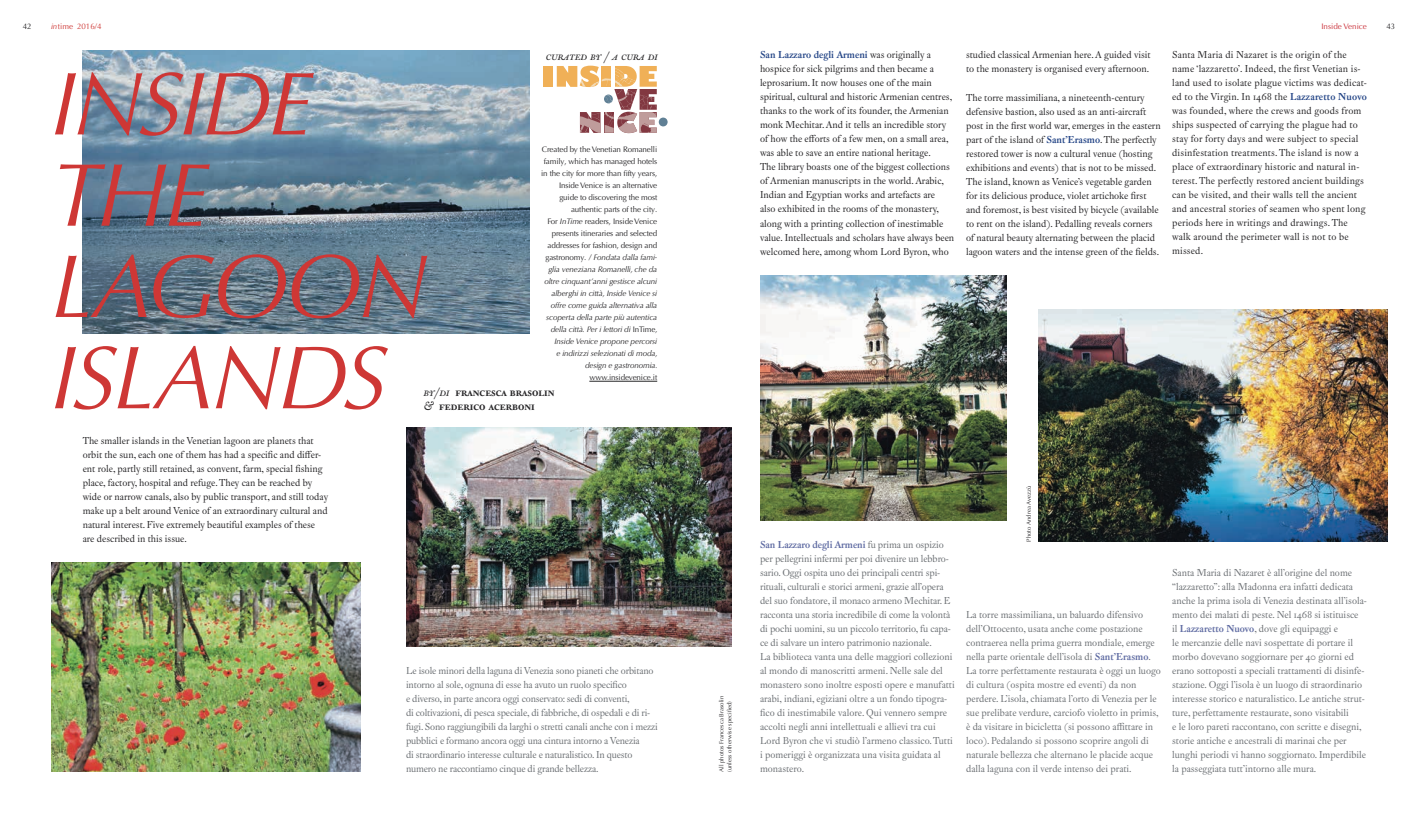
<style>
.page{position:relative;width:1418px;height:823px;background:#fff}
.page>*{position:absolute;margin:0;border:0;box-sizing:border-box;transform-origin:0 0}
.t1{font:italic 90px/91.2px "Optima";letter-spacing:-.04em;color:#ce3735}
.t2{font:700 12px/14px "Fleischman BT Pro";color:#262527}
.t3{font:italic 12px "Fleischman BT Pro";letter-spacing:.01em;color:#262527}
.t4{font:10px/14px "Fleischman BT Pro";color:#6c7074}
.t5{font:10px/14px "Fleischman BT Pro";color:#262527}
.t6{font:italic 8px/12px "Optima LT Pro";letter-spacing:-.015em;color:#262527;text-align:right}
.t7{font:8px "Optima LT Pro";letter-spacing:-.015em;color:#262527}
.t8{font:8px "Optima LT Pro";color:#ce3735}
.t9{font:8px "Optima LT Pro";color:#ca3039}
.t10{font:6px/8px "Optima LT Pro";color:#262527}
.s1{font-style:italic}
.s2{font-style:normal}
.s3{font-weight:400;font-style:italic}
.s4{font-weight:700;color:#254687}
.s5{font-weight:700;color:#5f6ba2}
</style>
<div class="page">
<img style="left:51px;top:562px;width:309px;height:209px">
<img style="left:406px;top:427px;width:325px;height:219px">
<img style="left:83px;top:51px;width:446px;height:282px">
<div style="left:543px;top:66px;width:9px;height:21px;background:#f0b057"></div>
<svg style="left:557px;top:66px;width:110px;height:67px"></svg>
<hr style="left:589px;top:381px;width:68px;height:1px;background:#262527">
<img style="left:760px;top:275px;width:246px;height:245px">
<img style="left:1038px;top:309px;width:349px;height:232px">
<p class="t7" style="left:23px;top:21px;width:10px">42</p>
<p class="t8" style="left:51px;top:21px;width:52px"><span class="s1">in</span>time 2016/4</p>
<p class="t9" style="left:1321px;top:21px;width:47px">Inside Venice</p>
<p class="t7" style="left:1386px;top:21px;width:10px">43</p>
<p class="t3" style="left:546px;top:48px;width:113px">curated by / a cura di</p>
<h1 class="t1" style="left:51px;top:59px;width:378px">INSIDE<br>THE<br>LAGOON<br>ISLANDS</h1>
<p class="t6" style="left:541px;top:143px;width:118px"><span class="s2">Created by the Venetian Romanelli family, which has managed hotels in the city for more than fifty years, Inside Venice is an alternative guide to discovering the most authentic parts of the city.<br>For</span> InTime <span class="s2">readers, Inside Venice presents itineraries and selected addresses for fashion, design and gastronomy.</span> / Fondata dalla fami&shy;glia veneziana Romanelli, che da oltre cinquant’anni gestisce alcuni alberghi in città, Inside Venice si offre come guida alternativa alla scoperta della parte più autentica della città. Per i lettori di <span class="s2">InTime</span>, Inside Venice propone percorsi<br>e indirizzi selezionati di moda, design e gastronomia.</p>
<p class="t7" style="left:589px;top:372px;width:69px">www.insidevenice.it</p>
<p class="t2" style="left:424px;top:385px;width:132px"><span class="s3">by/di</span> francesca brasolin <span class="s3">&amp;</span> federico acerboni</p>
<p class="t5" style="left:83px;top:433px;width:247px">The smaller islands in the Venetian lagoon are planets that orbit the sun, each one of them has had a specific and differ&shy;ent role, partly still retained, as convent, farm, special fishing place, factory, hospital and refuge. They can be reached by wide or narrow canals, also by public transport, and still today make up a belt around Venice of an extraordinary cultural and natural interest. Five extremely beautiful examples of these are described in this issue.</p>
<p class="t4" style="left:406px;top:663px;width:253px">Le isole minori della laguna di Venezia sono pianeti che orbitano intorno al sole, ognuna di esse ha avuto un ruolo specifico<br>e diverso, in parte ancora oggi conservato: sedi di conventi,<br>di coltivazioni, di pesca speciale, di fabbriche, di ospedali e di ri&shy;fugi. Sono raggiungibili da larghi o stretti canali anche con i mezzi pubblici e formano ancora oggi una cintura intorno a Venezia<br>di straordinario interesse culturale e naturalistico. In questo numero ne raccontiamo cinque di grande bellezza.</p>
<p class="t5" style="left:760px;top:48px;width:196px"><span class="s4">San Lazzaro degli Armeni</span> was originally a hospice for sick pilgrims and then became a leprosarium. It now houses one of the main spiritual, cultural and historic Armenian centres, thanks to the work of its founder, the Armenian monk Mechitar. And it tells an incredible story of how the efforts of a few men, on a small area, was able to save an entire national heritage.<br>The library boasts one of the biggest collections of Armenian manuscripts in the world. Arabic, Indian and Egyptian works and artefacts are<br>also exhibited in the rooms of the monastery, along with a printing collection of inestimable value. Intellectuals and scholars have always been welcomed here, among whom Lord Byron, who</p>
<p class="t5" style="left:966px;top:48px;width:186px">studied classical Armenian here. A guided visit to the monastery is organised every afternoon.</p>
<p class="t5" style="left:966px;top:90px;width:196px">The torre massimiliana, a nineteenth-century defensive bastion, also used as an anti-aircraft post in the first world war, emerges in the eastern part of the island of <span class="s4">Sant’Erasmo</span>. The perfectly restored tower is now a cultural venue (hosting exhibitions and events) that is not to be missed.<br>The island, known as Venice’s vegetable garden for its delicious produce, violet artichoke first and foremost, is best visited by bicycle (available to rent on the island). Pedalling reveals corners of natural beauty alternating between the placid lagoon waters and the intense green of the fields.</p>
<p class="t5" style="left:1172px;top:48px;width:196px">Santa Maria di Nazaret is the origin of the name ‘lazzaretto’. Indeed, the first Venetian is&shy;land used to isolate plague victims was dedicat&shy;ed to the Virgin. In 1468 the <span class="s4">Lazzaretto Nuovo </span>was founded, where the crews and goods from ships suspected of carrying the plague had to stay for forty days and were subject to special disinfestation treatments. The island is now a place of extraordinary historic and natural in&shy;terest. The perfectly restored ancient buildings can be visited, and their walls tell the ancient and ancestral stories of seamen who spent long periods here in writings and drawings. The walk around the perimeter wall is not to be missed.</p>
<p class="t10" style="left:717px;top:771px;width:77px;rotate:-90deg">All photos Francesca Brasolin (unless otherwise specified)</p>
<p class="t4" style="left:760px;top:536px;width:196px"><span class="s5">San Lazzaro degli Armeni</span> fu prima un ospizio per pellegrini infermi per poi divenire un lebbro&shy;sario. Oggi ospita uno dei principali centri spi&shy;rituali, culturali e storici armeni, grazie all’opera del suo fondatore, il monaco armeno Mechitar. E racconta una storia incredibile di come la volontà di pochi uomini, su un piccolo territorio, fu capa&shy;ce di salvare un intero patrimonio nazionale.<br>La biblioteca vanta una delle maggiori collezioni al mondo di manoscritti armeni. Nelle sale del monastero sono inoltre esposti opere e manufatti arabi, indiani, egiziani oltre a un fondo tipogra&shy;fico di inestimabile valore. Qui vennero sempre accolti negli anni intellettuali e allievi tra cui Lord Byron che vi studiò l’armeno classico. Tutti i pomeriggi è organizzata una visita guidata al monastero.</p>
<p class="t10" style="left:1024px;top:541px;width:57px;rotate:-90deg">Photo Andrea Avezzù</p>
<p class="t4" style="left:966px;top:606px;width:196px">La torre massimiliana, un baluardo difensivo dell’Ottocento, usata anche come postazione contraerea nella prima guerra mondiale, emerge nella parte orientale dell’isola di <span class="s5">Sant’Erasmo</span>.<br>La torre perfettamente restaurata è oggi un luogo di cultura (ospita mostre ed eventi) da non perdere. L’isola, chiamata l’orto di Venezia per le sue prelibate verdure, carciofo violetto in primis, è da visitare in bicicletta (si possono affittare in loco). Pedalando si possono scoprire angoli di naturale bellezza che alternano le placide acque dalla laguna con il verde intenso dei prati.</p>
<p class="t4" style="left:1172px;top:564px;width:196px">Santa Maria di Nazaret è all’origine del nome “lazzaretto”: alla Madonna era infatti dedicata anche la prima isola di Venezia destinata all’isola&shy;mento dei malati di peste. Nel 1468 si istituisce<br>il <span class="s5">Lazzaretto Nuovo</span>, dove gli equipaggi e<br>le mercanzie delle navi sospettate di portare il morbo dovevano soggiornare per 40 giorni ed erano sottoposti a speciali trattamenti di disinfe&shy;stazione. Oggi l’isola è un luogo di straordinario interesse storico e naturalistico. Le antiche strut&shy;ture, perfettamente restaurate, sono visitabili<br>e le loro pareti raccontano, con scritte e disegni, storie antiche e ancestrali di marinai che per lunghi periodi vi hanno soggiornato. Imperdibile la passeggiata tutt’intorno alle mura.</p>
</div>
